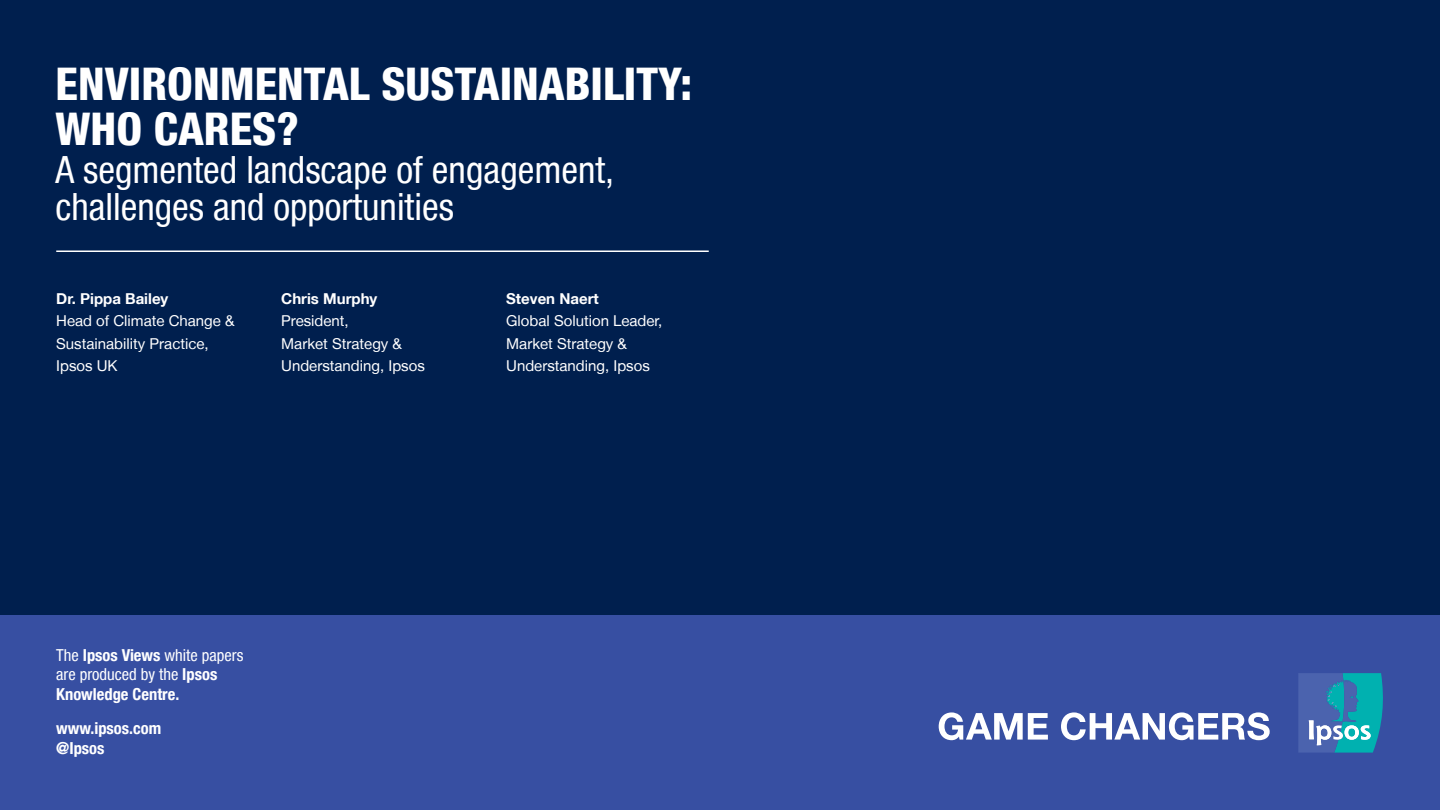
<style>
.page{position:relative;width:1440px;height:810px;background:#fff}
.page>*{position:absolute;margin:0;border:0;box-sizing:border-box;transform-origin:0 0}
.t1{font:800 condensed 45px/45px "Helvetica Neue LT";color:#fff}
.t2{font:condensed 37.5px/37.5px "Helvetica Neue LT";color:#fff}
.t3{font:700 condensed 16.5px/19.5px "Helvetica Neue LT";color:#fff}
.t4{font:15px/22.5px "Helvetica Neue LT";color:#fff}
.t5{font:700 15px "Helvetica Neue LT";color:#fff}
.s1{font-weight:400}
</style>
<div class="page">
<div style="left:0;top:0;width:1440px;height:705px;background:#001f4e"></div>
<div style="left:0;top:615px;width:1440px;height:195px;background:#374fa2"></div>
<svg style="left:1298px;top:673px;width:85px;height:80px;background:#398eb4"></svg>
<svg style="left:939px;top:712px;width:331px;height:28px"></svg>
<hr style="left:56px;top:250px;width:653px;height:2px;background:#fff">
<h1 class="t1" style="left:56px;top:61px;width:638px">ENVIRONMENTAL SUSTAINABILITY:<br>WHO CARES?</h1>
<h2 class="t2" style="left:56px;top:150px;width:560px">A segmented landscape of engagement, challenges and opportunities</h2>
<p class="t5" style="left:56px;top:289px;width:114px">Dr. Pippa Bailey</p>
<p class="t4" style="left:56px;top:309px;width:180px">Head of Climate Change &amp;<br>Sustainability Practice,<br>Ipsos UK</p>
<p class="t5" style="left:281px;top:289px;width:98px">Chris Murphy</p>
<p class="t4" style="left:281px;top:309px;width:145px">President,<br>Market Strategy &amp;<br>Understanding, Ipsos</p>
<p class="t5" style="left:506px;top:289px;width:94px">Steven Naert</p>
<p class="t4" style="left:506px;top:309px;width:158px">Global Solution Leader,<br>Market Strategy &amp;<br>Understanding, Ipsos</p>
<p class="t3" style="left:56px;top:645px;width:189px"><span class="s1">The</span> Ipsos Views <span class="s1">white papers are produced by the</span> Ipsos<br>Knowledge Centre.</p>
<p class="t3" style="left:56px;top:719px;width:107px">www.ipsos.com @Ipsos</p>
</div>
